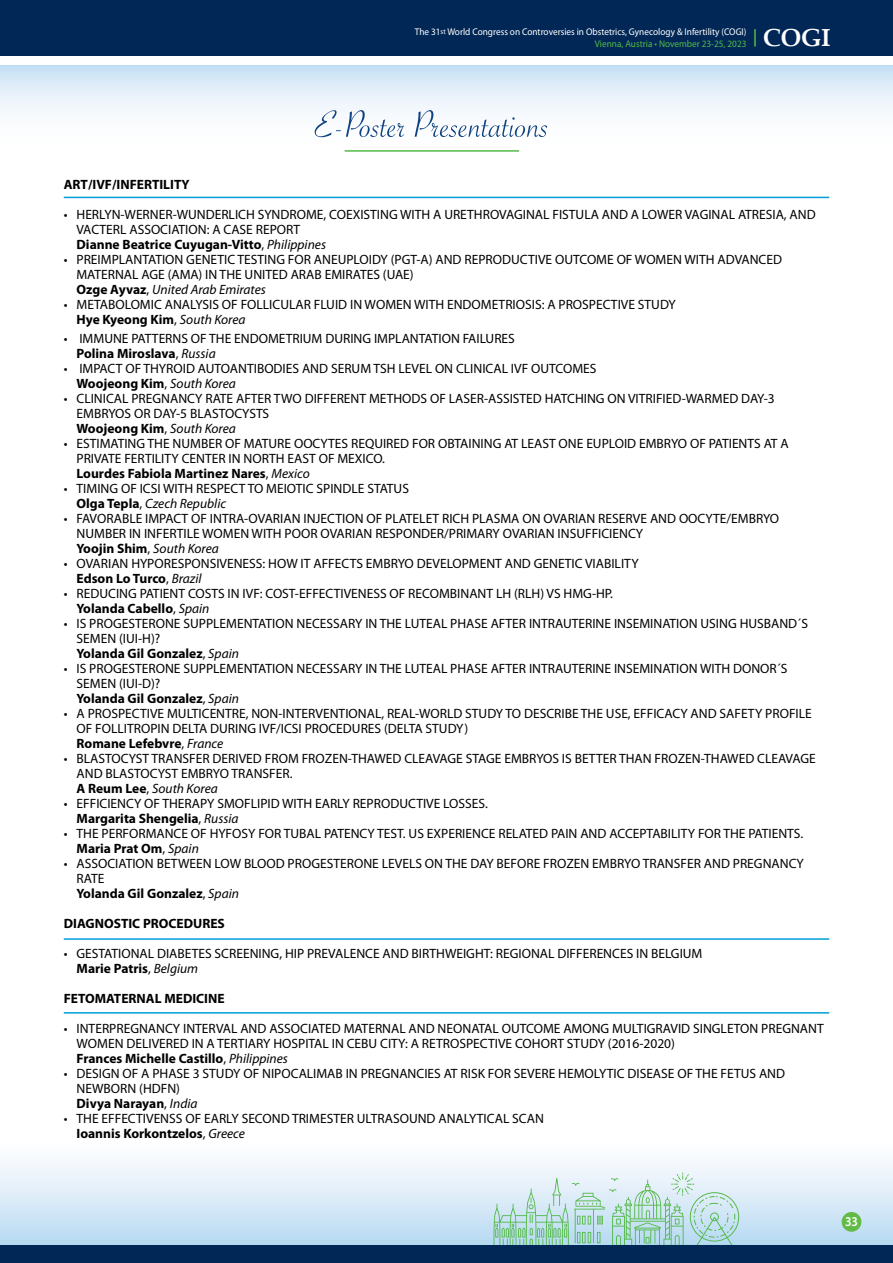
<style>
.page{position:relative;width:893px;height:1263px;background:#fff}
.page>*{position:absolute;margin:0;border:0;box-sizing:border-box;transform-origin:0 0}
.t1{font:700 24.6px "Book Antiqua";color:#fff}
.t2{font:13.5px/15px "Myriad Pro";color:#000}
.t3{font:700 13.5px "Myriad Pro";color:#000}
.t4{font:600 13.5px "Myriad Pro";color:#fff;scale:.9 1}
.t5{font:9.75px/11.7px "Myriad Pro";color:#fff;text-align:right;scale:.95 1}
.s1{color:#54b948}
.s2{font-weight:700}
.s3{font-style:italic}
</style>
<div class="page">
<svg style="left:0;top:1163px;width:893px;height:82px"></svg>
<svg style="left:493px;top:1172px;width:246px;height:73px;background:#c2e1dd"></svg>
<svg style="left:0;top:65px;width:893px;height:87px"></svg>
<div style="left:0;top:0;width:893px;height:59px;background:#002756"></div>
<div style="left:0;top:56px;width:893px;height:9px;background:#fff"></div>
<svg style="left:754px;top:29px;width:2px;height:18px"></svg>
<div style="left:842px;top:1212px;width:19px;height:20px;background:#62bb46;border-radius:50%"></div>
<div style="left:0;top:1245px;width:893px;height:18px;background:#002756"></div>
<svg style="left:315px;top:110px;width:232px;height:27px"></svg>
<hr style="left:345px;top:150px;width:174px;height:2px;background:#54b948">
<hr style="left:64px;top:197px;width:765px;height:1px;background:#009edb">
<hr style="left:64px;top:938px;width:765px;height:2px;background:#009edb">
<hr style="left:64px;top:1012px;width:765px;height:1px;background:#009edb">
<p class="t5" style="left:415px;top:26px;width:351px">The 31<sup>st</sup> World Congress on Controversies in Obstetrics, Gynecology &amp; Infertility (COGI)<br><span class="s1">Vienna, Austria • November 23-25, 2023</span></p>
<h1 class="t1" style="left:763px;top:21px;width:69px">COGI</h1>
<p class="t3" style="left:64px;top:175px;width:127px">ART/IVF/INFERTILITY</p>
<p class="t2" style="left:77px;top:206px;width:741px;text-indent:-13px">• HERLYN-WERNER-WUNDERLICH SYNDROME, COEXISTING WITH A URETHROVAGINAL FISTULA AND A LOWER VAGINAL ATRESIA, AND<br>VACTERL ASSOCIATION: A CASE REPORT<br><span class="s2">Dianne Beatrice Cuyugan-Vitto</span>, <span class="s3">Philippines</span></p>
<p class="t2" style="left:77px;top:251px;width:707px;text-indent:-13px">• PREIMPLANTATION GENETIC TESTING FOR ANEUPLOIDY (PGT-A) AND REPRODUCTIVE OUTCOME OF WOMEN WITH ADVANCED<br>MATERNAL AGE (AMA) IN THE UNITED ARAB EMIRATES (UAE)<br><span class="s2">Ozge Ayvaz</span>, <span class="s3">United Arab Emirates</span></p>
<p class="t2" style="left:77px;top:296px;width:601px;text-indent:-13px">• METABOLOMIC ANALYSIS OF FOLLICULAR FLUID IN WOMEN WITH ENDOMETRIOSIS: A PROSPECTIVE STUDY<br><span class="s2">Hye Kyeong Kim</span>, <span class="s3">South Korea</span></p>
<p class="t2" style="left:77px;top:331px;width:440px;text-indent:-13px">• IMMUNE PATTERNS OF THE ENDOMETRIUM DURING IMPLANTATION FAILURES<br><span class="s2">Polina Miroslava</span>, <span class="s3">Russia</span></p>
<p class="t2" style="left:77px;top:361px;width:521px;text-indent:-13px">• IMPACT OF THYROID AUTOANTIBODIES AND SERUM TSH LEVEL ON CLINICAL IVF OUTCOMES<br><span class="s2">Woojeong Kim</span>, <span class="s3">South Korea</span></p>
<p class="t2" style="left:77px;top:391px;width:700px;text-indent:-13px">• CLINICAL PREGNANCY RATE AFTER TWO DIFFERENT METHODS OF LASER-ASSISTED HATCHING ON VITRIFIED-WARMED DAY-3<br>EMBRYOS OR DAY-5 BLASTOCYSTS<br><span class="s2">Woojeong Kim</span>, <span class="s3">South Korea</span></p>
<p class="t2" style="left:77px;top:436px;width:714px;text-indent:-13px">• ESTIMATING THE NUMBER OF MATURE OOCYTES REQUIRED FOR OBTAINING AT LEAST ONE EUPLOID EMBRYO OF PATIENTS AT A<br>PRIVATE FERTILITY CENTER IN NORTH EAST OF MEXICO.<br><span class="s2">Lourdes Fabiola Martinez Nares</span>, <span class="s3">Mexico</span></p>
<p class="t2" style="left:77px;top:481px;width:334px;text-indent:-13px">• TIMING OF ICSI WITH RESPECT TO MEIOTIC SPINDLE STATUS<br><span class="s2">Olga Tepla</span>, <span class="s3">Czech Republic</span></p>
<p class="t2" style="left:77px;top:511px;width:704px;text-indent:-13px">• FAVORABLE IMPACT OF INTRA-OVARIAN INJECTION OF PLATELET RICH PLASMA ON OVARIAN RESERVE AND OOCYTE/EMBRYO<br>NUMBER IN INFERTILE WOMEN WITH POOR OVARIAN RESPONDER/PRIMARY OVARIAN INSUFFICIENCY<br><span class="s2">Yoojin Shim</span>, <span class="s3">South Korea</span></p>
<p class="t2" style="left:77px;top:556px;width:564px;text-indent:-13px">• OVARIAN HYPORESPONSIVENESS: HOW IT AFFECTS EMBRYO DEVELOPMENT AND GENETIC VIABILITY<br><span class="s2">Edson Lo Turco</span>, <span class="s3">Brazil</span></p>
<p class="t2" style="left:77px;top:586px;width:538px;text-indent:-13px">• REDUCING PATIENT COSTS IN IVF: COST-EFFECTIVENESS OF RECOMBINANT LH (RLH) VS HMG-HP.<br><span class="s2">Yolanda Cabello</span>, <span class="s3">Spain</span></p>
<p class="t2" style="left:77px;top:616px;width:733px;text-indent:-13px">• IS PROGESTERONE SUPPLEMENTATION NECESSARY IN THE LUTEAL PHASE AFTER INTRAUTERINE INSEMINATION USING HUSBAND´S<br>SEMEN (IUI-H)?<br><span class="s2">Yolanda Gil Gonzalez</span>, <span class="s3">Spain</span></p>
<p class="t2" style="left:77px;top:661px;width:712px;text-indent:-13px">• IS PROGESTERONE SUPPLEMENTATION NECESSARY IN THE LUTEAL PHASE AFTER INTRAUTERINE INSEMINATION WITH DONOR´S<br>SEMEN (IUI-D)?<br><span class="s2">Yolanda Gil Gonzalez</span>, <span class="s3">Spain</span></p>
<p class="t2" style="left:77px;top:706px;width:737px;text-indent:-13px">• A PROSPECTIVE MULTICENTRE, NON-INTERVENTIONAL, REAL-WORLD STUDY TO DESCRIBE THE USE, EFFICACY AND SAFETY PROFILE<br>OF FOLLITROPIN DELTA DURING IVF/ICSI PROCEDURES (DELTA STUDY)<br><span class="s2">Romane Lefebvre</span>, <span class="s3">France</span></p>
<p class="t2" style="left:77px;top:751px;width:741px;text-indent:-13px">• BLASTOCYST TRANSFER DERIVED FROM FROZEN-THAWED CLEAVAGE STAGE EMBRYOS IS BETTER THAN FROZEN-THAWED CLEAVAGE<br>AND BLASTOCYST EMBRYO TRANSFER.<br><span class="s2">A Reum Lee</span>, <span class="s3">South Korea</span></p>
<p class="t2" style="left:77px;top:796px;width:413px;text-indent:-13px">• EFFICIENCY OF THERAPY SMOFLIPID WITH EARLY REPRODUCTIVE LOSSES.<br><span class="s2">Margarita Shengelia</span>, <span class="s3">Russia</span></p>
<p class="t2" style="left:77px;top:826px;width:728px;text-indent:-13px">• THE PERFORMANCE OF HYFOSY FOR TUBAL PATENCY TEST. US EXPERIENCE RELATED PAIN AND ACCEPTABILITY FOR THE PATIENTS.<br><span class="s2">Maria Prat Om</span>, <span class="s3">Spain</span></p>
<p class="t2" style="left:77px;top:856px;width:729px;text-indent:-13px">• ASSOCIATION BETWEEN LOW BLOOD PROGESTERONE LEVELS ON THE DAY BEFORE FROZEN EMBRYO TRANSFER AND PREGNANCY<br>RATE<br><span class="s2">Yolanda Gil Gonzalez</span>, <span class="s3">Spain</span></p>
<p class="t3" style="left:64px;top:915px;width:163px">DIAGNOSTIC PROCEDURES</p>
<p class="t2" style="left:77px;top:946px;width:627px;text-indent:-13px">• GESTATIONAL DIABETES SCREENING, HIP PREVALENCE AND BIRTHWEIGHT: REGIONAL DIFFERENCES IN BELGIUM<br><span class="s2">Marie Patris</span>, <span class="s3">Belgium</span></p>
<p class="t3" style="left:64px;top:990px;width:162px">FETOMATERNAL MEDICINE</p>
<p class="t2" style="left:77px;top:1021px;width:749px;text-indent:-13px">• INTERPREGNANCY INTERVAL AND ASSOCIATED MATERNAL AND NEONATAL OUTCOME AMONG MULTIGRAVID SINGLETON PREGNANT<br>WOMEN DELIVERED IN A TERTIARY HOSPITAL IN CEBU CITY: A RETROSPECTIVE COHORT STUDY (2016-2020)<br><span class="s2">Frances Michelle Castillo</span>, <span class="s3">Philippines</span></p>
<p class="t2" style="left:77px;top:1066px;width:710px;text-indent:-13px">• DESIGN OF A PHASE 3 STUDY OF NIPOCALIMAB IN PREGNANCIES AT RISK FOR SEVERE HEMOLYTIC DISEASE OF THE FETUS AND<br>NEWBORN (HDFN)<br><span class="s2">Divya Narayan</span>, <span class="s3">India</span></p>
<p class="t2" style="left:77px;top:1111px;width:469px;text-indent:-13px">• THE EFFECTIVENSS OF EARLY SECOND TRIMESTER ULTRASOUND ANALYTICAL SCAN<br><span class="s2">Ioannis Korkontzelos</span>, <span class="s3">Greece</span></p>
<p class="t4" style="left:845px;top:1213px;width:16px">33</p>
</div>
